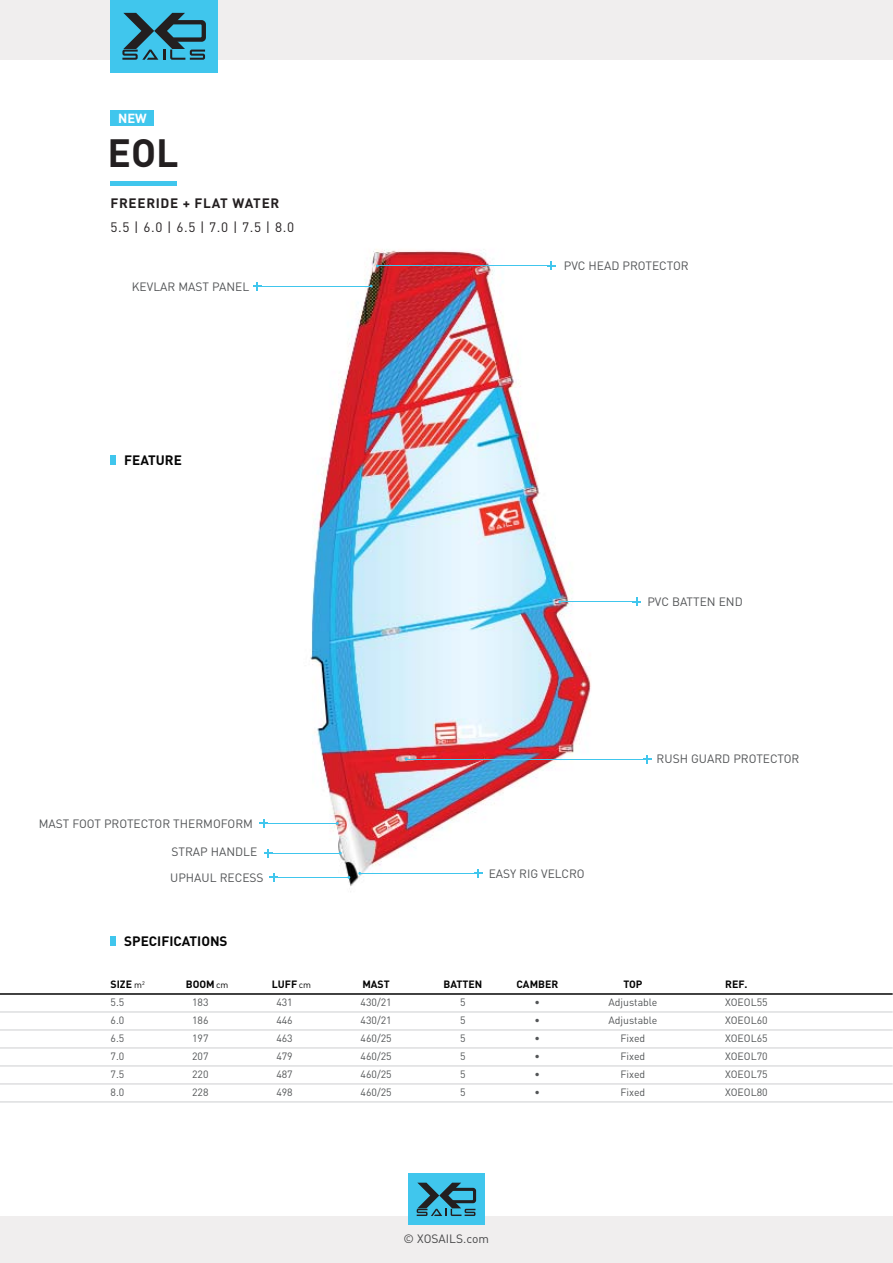
<style>
.page{position:relative;width:893px;height:1263px;background:#fff}
.page>*{position:absolute;margin:0;border:0;box-sizing:border-box;transform-origin:0 0}
.t1{font:700 39px "DIN Pro";color:#231f20}
.t2{font:13.5px "DIN Pro";color:#231f20}
.t3{font:700 13.5px "DIN Pro";color:#050505}
.t4{font:700 13.5px "DIN Pro";letter-spacing:.05em;color:#231f20}
.t5{font:700 13.05px "DIN Pro";color:#fff}
.t6{font:12px "DIN Pro";color:#525456}
.t7{font:12px "DIN Pro";color:#454546}
.t8{font:10.5px/18px "DIN Pro";color:#535557;text-align:justify}
.t9{font:700 10.5px "DIN Pro";color:#040404}
.t10{font:9px "DIN Pro";color:#040404}
.s1{font-weight:700;color:#040404}
.s2{font-size:9px;color:#040404}
</style>
<div class="page">
<img style="left:256px;top:249px;width:396px;height:638px">
<div style="left:111px;top:111px;width:43px;height:15px;background:#40c6ed"></div>
<hr style="left:111px;top:181px;width:66px;height:4px;background:#40c6ed">
<div style="left:111px;top:455px;width:5px;height:10px;background:#40c6ed"></div>
<hr style="left:0;top:993px;width:893px;height:2px;background:#040404">
<hr style="left:0;top:1012px;width:893px;height:1px;background:#cdced0">
<hr style="left:0;top:1030px;width:893px;height:1px;background:#cdced0">
<hr style="left:0;top:1048px;width:893px;height:1px;background:#cdced0">
<hr style="left:0;top:1066px;width:893px;height:1px;background:#cdced0">
<hr style="left:0;top:1084px;width:893px;height:1px;background:#cdced0">
<hr style="left:0;top:1102px;width:893px;height:1px;background:#cdced0">
<div style="left:111px;top:936px;width:5px;height:9px;background:#40c6ed"></div>
<hr style="left:267px;top:823px;width:71px;height:1px;background:#40c6ed">
<svg style="left:259px;top:819px;width:9px;height:9px"></svg>
<hr style="left:272px;top:853px;width:69px;height:1px;background:#40c6ed">
<svg style="left:264px;top:849px;width:8px;height:8px"></svg>
<hr style="left:277px;top:877px;width:72px;height:1px;background:#40c6ed">
<svg style="left:269px;top:873px;width:9px;height:9px"></svg>
<hr style="left:261px;top:286px;width:111px;height:1px;background:#40c6ed">
<svg style="left:253px;top:282px;width:9px;height:8px"></svg>
<hr style="left:377px;top:266px;width:171px;height:1px;background:#40c6ed">
<svg style="left:547px;top:262px;width:9px;height:8px"></svg>
<hr style="left:559px;top:601px;width:74px;height:1px;background:#40c6ed">
<svg style="left:632px;top:598px;width:9px;height:8px"></svg>
<hr style="left:406px;top:759px;width:237px;height:1px;background:#40c6ed">
<svg style="left:643px;top:755px;width:8px;height:9px"></svg>
<hr style="left:359px;top:873px;width:115px;height:1px;background:#40c6ed">
<svg style="left:474px;top:869px;width:8px;height:9px"></svg>
<div style="left:0;top:1216px;width:893px;height:47px;background:#f0eeee"></div>
<div style="left:0;top:0;width:893px;height:60px;background:#f0eeee"></div>
<div style="left:111px;top:0;width:107px;height:73px;background:#40c6ed"></div>
<svg style="left:122px;top:13px;width:84px;height:47px"></svg>
<div style="left:408px;top:1174px;width:77px;height:51px;background:#40c6ed"></div>
<svg style="left:417px;top:1183px;width:59px;height:33px"></svg>
<p class="t5" style="left:118px;top:111px;width:30px">NEW</p>
<h1 class="t1" style="left:107px;top:131px;width:73px">EOL</h1>
<p class="t4" style="left:111px;top:196px;width:170px">FREERIDE + FLAT WATER</p>
<p class="t2" style="left:111px;top:222px;width:185px">5.5 | 6.0 | 6.5 | 7.0 | 7.5 | 8.0</p>
<p class="t6" style="left:132px;top:282px;width:119px">KEVLAR MAST PANEL</p>
<p class="t6" style="left:564px;top:262px;width:126px">PVC HEAD PROTECTOR</p>
<p class="t3" style="left:124px;top:452px;width:59px">FEATURE</p>
<p class="t6" style="left:647px;top:597px;width:97px">PVC BATTEN END</p>
<p class="t6" style="left:39px;top:819px;width:216px">MAST FOOT PROTECTOR THERMOFORM</p>
<p class="t6" style="left:171px;top:848px;width:87px">STRAP HANDLE</p>
<p class="t6" style="left:170px;top:873px;width:95px">UPHAUL RECESS</p>
<p class="t3" style="left:124px;top:933px;width:105px">SPECIFICATIONS</p>
<p class="t8" style="left:111px;top:977px;width:36px;text-align:left"><span class="s1">SIZE</span> <span class="s2">m</span><sup>2<br></sup>5.5<br>6.0<br>6.5<br>7.0<br>7.5<br>8.0</p>
<p class="t9" style="left:186px;top:979px;width:30px">BOOM</p>
<p class="t9" style="left:272px;top:979px;width:27px">LUFF</p>
<p class="t8" style="left:276px;top:995px;width:18px">431<br>446<br>463<br>479<br>487<br>498</p>
<p class="t10" style="left:216px;top:982px;width:14px">cm</p>
<p class="t10" style="left:299px;top:982px;width:14px">cm</p>
<p class="t8" style="left:192px;top:995px;width:18px">183<br>186<br>197<br>207<br>220<br>228</p>
<p class="t9" style="left:362px;top:979px;width:29px">MAST</p>
<p class="t8" style="left:361px;top:995px;width:33px">430/21<br>430/21<br>460/25<br>460/25<br>460/25<br>460/25</p>
<p class="t6" style="left:657px;top:755px;width:144px">RUSH GUARD PROTECTOR</p>
<p class="t6" style="left:489px;top:869px;width:98px">EASY RIG VELCRO</p>
<p class="t9" style="left:443px;top:979px;width:40px">BATTEN</p>
<p class="t8" style="left:460px;top:995px;width:7px">5<br>5<br>5<br>5<br>5<br>5</p>
<p class="t9" style="left:516px;top:979px;width:43px">CAMBER</p>
<p class="t8" style="left:535px;top:995px;width:7px">• • • • • •</p>
<p class="t9" style="left:623px;top:979px;width:21px">TOP</p>
<p class="t8" style="left:608px;top:995px;width:50px;text-align:center">Adjustable<br>Adjustable<br>Fixed<br>Fixed<br>Fixed<br>Fixed</p>
<p class="t9" style="left:725px;top:978px;width:24px">REF.</p>
<p class="t8" style="left:725px;top:995px;width:44px">XOEOL55<br>XOEOL60<br>XOEOL65<br>XOEOL70<br>XOEOL75<br>XOEOL80</p>
<p class="t7" style="left:404px;top:1235px;width:87px">© XOSAILS.com</p>
</div>
